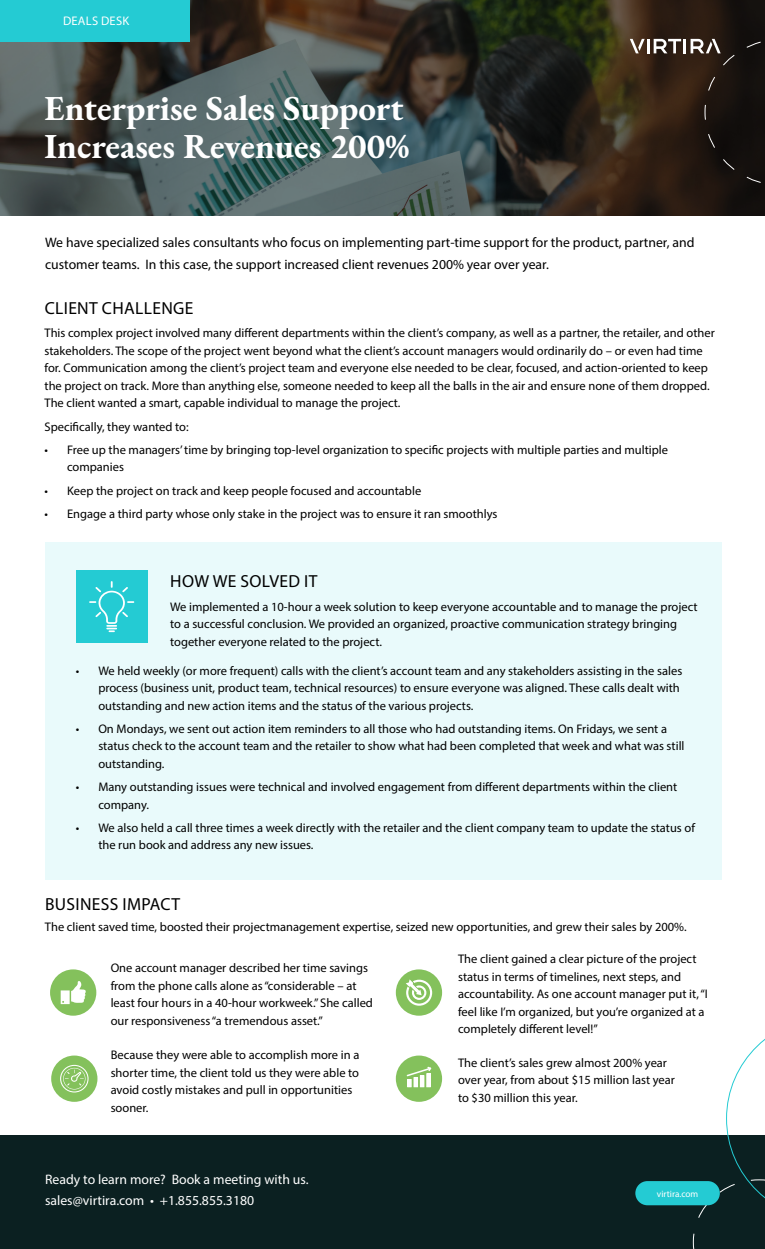
<style>
.page{position:relative;width:765px;height:1249px;background:#fff}
.page>*{position:absolute;margin:0;border:0;box-sizing:border-box;transform-origin:0 0}
.t1{font:700 35px/37.5px "EB Garamond";color:#fff}
.t2{font:17.5px "Myriad Pro";letter-spacing:.02em;color:#000}
.t3{font:13.75px/21.2px "Myriad Pro";color:#000}
.t4{font:13.75px/21.2px "Myriad Pro";color:#fff}
.t5{font:12.5px/17.5px "Myriad Pro";color:#000}
.t6{font:12.5px "Myriad Pro";letter-spacing:.02em;color:#fff}
.t7{font:9.25px "Myriad Pro";color:#fff}
</style>
<div class="page">
<div style="left:0;top:1135px;width:765px;height:114px;background:#0b2021"></div>
<div style="left:635px;top:1181px;width:85px;height:24px;background:#24cbd3;border-radius:12px"></div>
<svg style="left:0;top:0;width:765px;height:215px;background:#3d423e"></svg>
<div style="left:0;top:0;width:189px;height:42px;background:#24cbd3"></div>
<svg style="left:630px;top:39px;width:135px;height:147px;background:#2c2018"></svg>
<div style="left:45px;top:542px;width:676px;height:337px;background:#e9fafb"></div>
<div style="left:76px;top:570px;width:72px;height:73px;background:#24cbd3"></div>
<svg style="left:89px;top:581px;width:45px;height:51px"></svg>
<svg style="left:693px;top:1038px;width:72px;height:211px"></svg>
<div style="left:50px;top:969px;width:46px;height:47px;background:#84c15c;border-radius:50%"></div>
<div style="left:51px;top:1055px;width:46px;height:47px;background:#84c15c;border-radius:50%"></div>
<div style="left:396px;top:969px;width:46px;height:47px;background:#84c15c;border-radius:50%"></div>
<div style="left:396px;top:1055px;width:46px;height:47px;background:#84c15c;border-radius:50%"></div>
<svg style="left:61px;top:981px;width:25px;height:23px"></svg>
<svg style="left:406px;top:979px;width:26px;height:27px"></svg>
<svg style="left:407px;top:1066px;width:24px;height:21px"></svg>
<svg style="left:60px;top:1065px;width:29px;height:27px"></svg>
<p class="t6" style="left:63px;top:13px;width:68px">DEALS DESK</p>
<h1 class="t1" style="left:45px;top:89px;width:367px">Enterprise Sales Support<br>Increases Revenues 200%</h1>
<p class="t3" style="left:45px;top:232px;width:651px">We have specialized sales consultants who focus on implementing part-time support for the product, partner, and customer teams. In this case, the support increased client revenues 200% year over year.</p>
<h2 class="t2" style="left:45px;top:297px;width:150px">CLIENT CHALLENGE</h2>
<p class="t5" style="left:45px;top:324px;width:672px">This complex project involved many different departments within the client’s company, as well as a partner, the retailer, and other stakeholders. The scope of the project went beyond what the client’s account managers would ordinarily do – or even had time for. Communication among the client’s project team and everyone else needed to be clear, focused, and action-oriented to keep the project on track. More than anything else, someone needed to keep all the balls in the air and ensure none of them dropped.<br>The client wanted a smart, capable individual to manage the project.</p>
<p class="t5" style="left:45px;top:417px;width:146px">Specifically, they wanted to:</p>
<p class="t5" style="left:67px;top:441px;width:603px;text-indent:-22px">• Free up the managers’ time by bringing top-level organization to specific projects with multiple parties and multiple companies</p>
<p class="t5" style="left:45px;top:482px;width:378px">• Keep the project on track and keep people focused and accountable</p>
<p class="t5" style="left:45px;top:505px;width:454px">• Engage a third party whose only stake in the project was to ensure it ran smoothlys</p>
<h2 class="t2" style="left:170px;top:571px;width:149px">HOW WE SOLVED IT</h2>
<p class="t5" style="left:170px;top:597px;width:529px">We implemented a 10-hour a week solution to keep everyone accountable and to manage the project to a successful conclusion. We provided an organized, proactive communication strategy bringing together everyone related to the project.</p>
<p class="t5" style="left:98px;top:662px;width:585px;text-indent:-22px">• We held weekly (or more frequent) calls with the client’s account team and any stakeholders assisting in the sales process (business unit, product team, technical resources) to ensure everyone was aligned. These calls dealt with outstanding and new action items and the status of the various projects.</p>
<p class="t5" style="left:98px;top:720px;width:588px;text-indent:-22px">• On Mondays, we sent out action item reminders to all those who had outstanding items. On Fridays, we sent a status check to the account team and the retailer to show what had been completed that week and what was still outstanding.</p>
<p class="t5" style="left:98px;top:778px;width:580px;text-indent:-22px">• Many outstanding issues were technical and involved engagement from different departments within the client company.</p>
<p class="t5" style="left:98px;top:818px;width:598px;text-indent:-22px">• We also held a call three times a week directly with the retailer and the client company team to update the status of the run book and address any new issues.</p>
<h2 class="t2" style="left:45px;top:894px;width:137px">BUSINESS IMPACT</h2>
<p class="t5" style="left:45px;top:918px;width:643px">The client saved time, boosted their projectmanagement expertise, seized new opportunities, and grew their sales by 200%.</p>
<p class="t5" style="left:111px;top:959px;width:264px">One account manager described her time savings from the phone calls alone as “considerable – at least four hours in a 40-hour workweek.” She called our responsiveness “a tremendous asset.”</p>
<p class="t5" style="left:111px;top:1046px;width:250px">Because they were able to accomplish more in a shorter time, the client told us they were able to avoid costly mistakes and pull in opportunities sooner.</p>
<p class="t4" style="left:45px;top:1168px;width:265px">Ready to learn more? Book a meeting with us. sales@virtira.com • +1.855.855.3180</p>
<p class="t5" style="left:458px;top:950px;width:251px">The client gained a clear picture of the project status in terms of timelines, next steps, and accountability. As one account manager put it, “I feel like I’m organized, but you’re organized at a completely different level!”</p>
<p class="t5" style="left:458px;top:1053px;width:218px">The client’s sales grew almost 200% year over year, from about $15 million last year to $30 million this year.</p>
<p class="t7" style="left:657px;top:1187px;width:43px">virtira.com</p>
</div>
